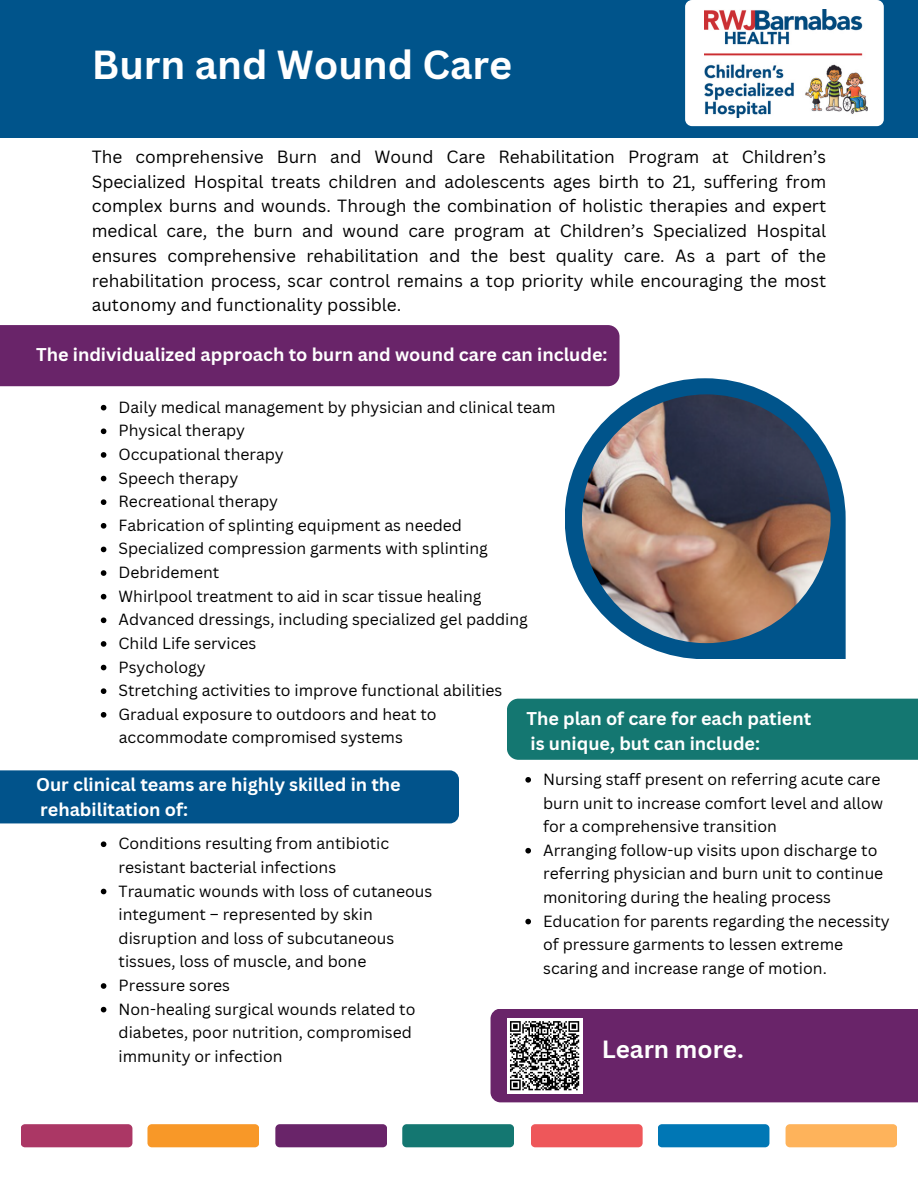
<style>
.page{position:relative;width:918px;height:1188px;background:#fff}
.page>*{position:absolute;margin:0;border:0;box-sizing:border-box;transform-origin:0 0}
.t1{font:700 39.45px "Canva Sans";color:#fff}
.t2{font:700 24.3px "Canva Sans";color:#fff}
.t3{font:700 18px "Canva Sans";color:#fff}
.t4{font:17.25px/24.8px "Canva Sans";color:#000;text-align:justify}
.t5{font:15.75px/23.7px "Canva Sans";color:#000}
</style>
<div class="page">
<div style="left:0;top:0;width:918px;height:138px;background:#00548b"></div>
<svg style="left:685px;top:0;width:199px;height:126px"></svg>
<div style="left:21px;top:1124px;width:111px;height:23px;background:#ab3765;border-radius:4px"></div>
<div style="left:147px;top:1124px;width:112px;height:23px;background:#f89828;border-radius:4px"></div>
<div style="left:275px;top:1124px;width:112px;height:23px;background:#692469;border-radius:4px"></div>
<div style="left:402px;top:1124px;width:112px;height:23px;background:#147771;border-radius:4px"></div>
<div style="left:531px;top:1124px;width:112px;height:23px;background:#ee575a;border-radius:4px"></div>
<div style="left:658px;top:1124px;width:111px;height:23px;background:#0077b5;border-radius:4px"></div>
<div style="left:786px;top:1124px;width:111px;height:23px;background:#feb35b;border-radius:4px"></div>
<div style="left:0;top:325px;width:620px;height:61px;background:#692469"></div>
<svg style="left:101px;top:405px;width:5px;height:5px"></svg>
<svg style="left:101px;top:428px;width:5px;height:6px"></svg>
<svg style="left:101px;top:452px;width:5px;height:6px"></svg>
<svg style="left:101px;top:476px;width:5px;height:5px"></svg>
<svg style="left:101px;top:499px;width:5px;height:6px"></svg>
<svg style="left:101px;top:523px;width:5px;height:6px"></svg>
<svg style="left:101px;top:547px;width:5px;height:5px"></svg>
<svg style="left:101px;top:570px;width:5px;height:6px"></svg>
<svg style="left:101px;top:594px;width:5px;height:5px"></svg>
<svg style="left:101px;top:617px;width:5px;height:6px"></svg>
<svg style="left:101px;top:641px;width:5px;height:6px"></svg>
<svg style="left:101px;top:665px;width:5px;height:5px"></svg>
<svg style="left:101px;top:688px;width:5px;height:6px"></svg>
<svg style="left:101px;top:712px;width:5px;height:6px"></svg>
<div style="left:507px;top:699px;width:411px;height:61px;background:#147771"></div>
<div style="left:0;top:770px;width:459px;height:53px;background:#01538b"></div>
<svg style="left:491px;top:1009px;width:427px;height:93px"></svg>
<svg style="left:565px;top:378px;width:281px;height:281px;fill:#00548b"></svg>
<img style="left:582px;top:394px;width:249px;height:249px;border-radius:50%">
<svg style="left:525px;top:777px;width:6px;height:6px"></svg>
<svg style="left:525px;top:848px;width:6px;height:6px"></svg>
<svg style="left:525px;top:919px;width:6px;height:5px"></svg>
<svg style="left:101px;top:841px;width:5px;height:6px"></svg>
<svg style="left:101px;top:889px;width:5px;height:5px"></svg>
<svg style="left:101px;top:983px;width:5px;height:6px"></svg>
<svg style="left:101px;top:1007px;width:5px;height:5px"></svg>
<img style="left:704px;top:9px;width:163px;height:108px">
<p class="t1" style="left:92px;top:37px;width:422px">Burn and Wound Care</p>
<p class="t4" style="left:92px;top:144px;width:736px">The comprehensive Burn and Wound Care Rehabilitation Program at Children’s Specialized Hospital treats children and adolescents ages birth to 21, suffering from complex burns and wounds. Through the combination of holistic therapies and expert medical care, the burn and wound care program at Children’s Specialized Hospital ensures comprehensive rehabilitation and the best quality care. As a part of the rehabilitation process, scar control remains a top priority while encouraging the most autonomy and functionality possible.</p>
<p class="t3" style="left:36px;top:341px;width:573px">The individualized approach to burn and wound care can include:</p>
<p class="t5" style="left:119px;top:395px;width:438px">Daily medical management by physician and clinical team</p>
<p class="t5" style="left:119px;top:418px;width:128px">Physical therapy</p>
<p class="t5" style="left:119px;top:442px;width:167px">Occupational therapy</p>
<p class="t5" style="left:119px;top:466px;width:121px">Speech therapy</p>
<p class="t5" style="left:119px;top:489px;width:161px">Recreational therapy</p>
<p class="t5" style="left:119px;top:513px;width:345px">Fabrication of splinting equipment as needed</p>
<p class="t5" style="left:119px;top:537px;width:371px">Specialized compression garments with splinting</p>
<p class="t5" style="left:119px;top:560px;width:102px">Debridement</p>
<p class="t5" style="left:119px;top:584px;width:364px">Whirlpool treatment to aid in scar tissue healing</p>
<p class="t5" style="left:119px;top:607px;width:411px">Advanced dressings, including specialized gel padding</p>
<p class="t5" style="left:119px;top:631px;width:139px">Child Life services</p>
<p class="t5" style="left:119px;top:655px;width:89px">Psychology</p>
<p class="t5" style="left:119px;top:678px;width:385px">Stretching activities to improve functional abilities</p>
<p class="t5" style="left:119px;top:702px;width:320px">Gradual exposure to outdoors and heat to</p>
<p class="t5" style="left:119px;top:726px;width:286px">accommodate compromised systems</p>
<p class="t5" style="left:543px;top:767px;width:341px">Nursing staff present on referring acute care burn unit to increase comfort level and allow for a comprehensive transition</p>
<p class="t5" style="left:543px;top:838px;width:342px">Arranging follow-up visits upon discharge to referring physician and burn unit to continue monitoring during the healing process</p>
<p class="t5" style="left:543px;top:909px;width:348px">Education for parents regarding the necessity of pressure garments to lessen extreme scaring and increase range of motion.</p>
<p class="t3" style="left:526px;top:706px;width:287px">The plan of care for each patient</p>
<p class="t3" style="left:531px;top:731px;width:231px">is unique, but can include:</p>
<p class="t3" style="left:36px;top:772px;width:366px">Our clinical teams are highly skilled in the</p>
<p class="t3" style="left:40px;top:797px;width:149px">rehabilitation of:</p>
<p class="t5" style="left:119px;top:831px;width:272px">Conditions resulting from antibiotic resistant bacterial infections</p>
<p class="t5" style="left:119px;top:879px;width:315px">Traumatic wounds with loss of cutaneous integument – represented by skin disruption and loss of subcutaneous tissues, loss of muscle, and bone</p>
<p class="t5" style="left:119px;top:973px;width:113px">Pressure sores</p>
<p class="t5" style="left:119px;top:997px;width:298px">Non-healing surgical wounds related to diabetes, poor nutrition, compromised immunity or infection</p>
<p class="t2" style="left:602px;top:1033px;width:144px">Learn more.</p>
</div>
